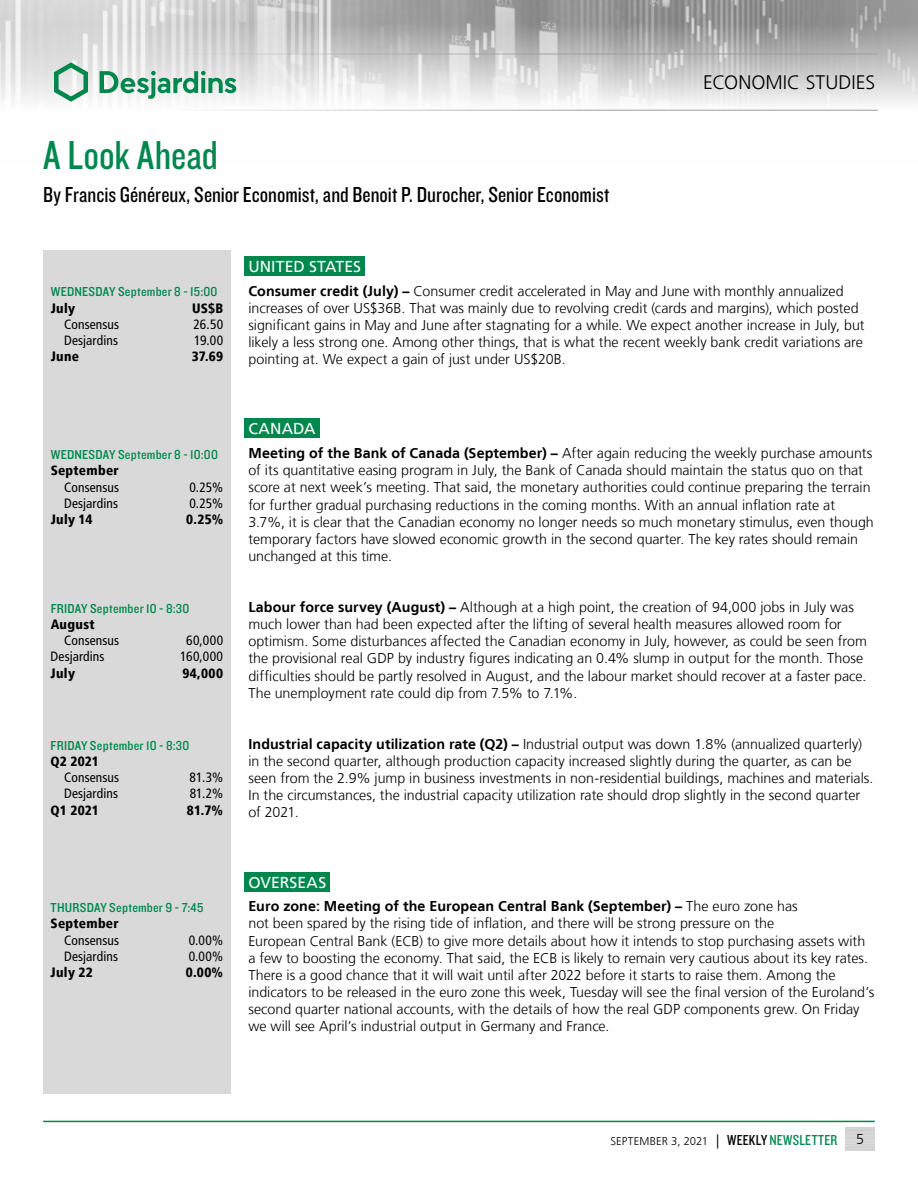
<style>
.page{position:relative;width:918px;height:1188px;background:#fff}
.page>*{position:absolute;margin:0;border:0;box-sizing:border-box;transform-origin:0 0}
.t1{font:42px "Knockout 29 Junior Ltweight";color:#00874e}
.t2{font:22.5px "Knockout 29 Junior Ltweight";color:#000}
.t3{font:300 19.5px "Frutiger LT";letter-spacing:.005em;color:#000}
.t4{font:15.75px "Frutiger LT";letter-spacing:.005em;color:#fff}
.t5{font:300 14.25px/17.1px "Frutiger LT";color:#000}
.t6{font:700 14.25px "Frutiger LT";letter-spacing:.005em;color:#000}
.t7{font:condensed 13.5px/16.2px "Frutiger LT";letter-spacing:.01em;color:#000}
.t8{font:13.5px "Knockout 30 Junior Welterwt";letter-spacing:.015em;color:#00874e}
.t9{font:900 condensed 13.5px/16.2px "Frutiger LT";letter-spacing:.02em;color:#000;text-align:right}
.t10{font:300 11.25px "Frutiger LT";color:#000}
.s1{font-weight:400}
.s2{font-weight:900}
.s3{font-weight:700}
.s4{font-weight:300}
.s5{font-size:14.25px}
.s6{font-family:"Knockout 29 Junior Ltweight";font-weight:400;font-size:15px}
.s7{font-family:"Knockout 29 Junior Ltweight";font-weight:400;font-size:15px;color:#00874e}
</style>
<div class="page">
<img style="left:0;top:0;width:918px;height:110px">
<hr style="left:0;top:54px;width:878px;height:1px;background:#9d9d9c">
<hr style="left:0;top:110px;width:878px;height:1px;background:#9d9d9c">
<svg style="left:54px;top:62px;width:34px;height:40px"></svg>
<svg style="left:100px;top:71px;width:136px;height:28px"></svg>
<hr style="left:43px;top:1121px;width:832px;height:1px;background:#00874e">
<div style="left:43px;top:250px;width:188px;height:844px;background:#d9d9d9"></div>
<div style="left:244px;top:256px;width:121px;height:20px;background:#00874e"></div>
<div style="left:244px;top:418px;width:76px;height:20px;background:#00874e"></div>
<div style="left:244px;top:872px;width:86px;height:20px;background:#00874e"></div>
<h1 class="t1" style="left:43px;top:128px;width:176px">A Look Ahead</h1>
<h3 class="t2" style="left:43px;top:180px;width:568px">By Francis Généreux, Senior Economist, and Benoit P. Durocher, Senior Economist</h3>
<h3 class="t3" style="left:703px;top:72px;width:174px">ECONOMIC STUDIES</h3>
<p class="t8" style="left:51px;top:283px;width:168px">WEDNESDAY September 8 - 15:00</p>
<p class="t9" style="left:51px;top:300px;width:26px">July</p>
<p class="t9" style="left:192px;top:300px;width:33px">US$B</p>
<p class="t7" style="left:64px;top:316px;width:57px">Consensus</p>
<p class="t7" style="left:193px;top:316px;width:31px">26.50</p>
<p class="t7" style="left:64px;top:332px;width:55px">Desjardins</p>
<p class="t7" style="left:194px;top:332px;width:31px">19.00</p>
<p class="t9" style="left:51px;top:348px;width:30px">June</p>
<p class="t9" style="left:192px;top:348px;width:33px">37.69</p>
<p class="t8" style="left:51px;top:446px;width:169px">WEDNESDAY September 8 - 10:00</p>
<p class="t9" style="left:51px;top:462px;width:70px">September<br><span class="s1">Consensus</span></p>
<p class="t7" style="left:189px;top:479px;width:35px">0.25%</p>
<p class="t7" style="left:64px;top:495px;width:55px">Desjardins</p>
<p class="t7" style="left:189px;top:495px;width:35px">0.25%</p>
<p class="t9" style="left:51px;top:511px;width:43px">July 14</p>
<p class="t9" style="left:186px;top:511px;width:39px">0.25%</p>
<p class="t8" style="left:51px;top:599px;width:140px">FRIDAY September 10 - 8:30</p>
<p class="t9" style="left:51px;top:616px;width:45px">August</p>
<p class="t7" style="left:64px;top:633px;width:57px">Consensus</p>
<p class="t7" style="left:186px;top:633px;width:38px">60,000</p>
<p class="t7" style="left:51px;top:649px;width:55px">Desjardins</p>
<p class="t7" style="left:180px;top:649px;width:44px">160,000</p>
<p class="t9" style="left:51px;top:665px;width:26px">July</p>
<p class="t9" style="left:182px;top:665px;width:42px">94,000</p>
<p class="t8" style="left:51px;top:736px;width:140px">FRIDAY September 10 - 8:30</p>
<p class="t7" style="left:64px;top:753px;width:57px;text-indent:-14px"><span class="s2">Q2 2021<br></span>Consensus</p>
<p class="t7" style="left:190px;top:769px;width:35px">81.3%</p>
<p class="t7" style="left:64px;top:786px;width:55px">Desjardins</p>
<p class="t7" style="left:190px;top:786px;width:35px">81.2%</p>
<h5 class="t9" style="left:51px;top:802px;width:50px">Q1 2021</h5>
<h5 class="t9" style="left:187px;top:802px;width:38px">81.7%</h5>
<p class="t8" style="left:51px;top:899px;width:154px">THURSDAY September 9 - 7:45</p>
<p class="t9" style="left:51px;top:916px;width:70px">September<br><span class="s1">Consensus</span></p>
<p class="t7" style="left:189px;top:932px;width:36px">0.00%</p>
<p class="t7" style="left:64px;top:948px;width:55px">Desjardins</p>
<p class="t7" style="left:189px;top:948px;width:36px">0.00%</p>
<p class="t9" style="left:51px;top:964px;width:44px">July 22</p>
<p class="t9" style="left:186px;top:964px;width:39px">0.00%</p>
<p class="t4" style="left:248px;top:257px;width:114px">UNITED STATES</p>
<p class="t5" style="left:248px;top:282px;width:612px"><span class="s3">Consumer credit (July) –</span> Consumer credit accelerated in May and June with monthly annualized increases of over US$36B. That was mainly due to revolving credit (cards and margins), which posted</p>
<p class="t5" style="left:248px;top:317px;width:618px">significant gains in May and June after stagnating for a while. We expect another increase in July, but</p>
<p class="t5" style="left:248px;top:334px;width:616px">likely a less strong one. Among other things, that is what the recent weekly bank credit variations are pointing at. We expect a gain of just under US$20B.</p>
<p class="t4" style="left:248px;top:420px;width:69px">CANADA</p>
<p class="t5" style="left:248px;top:445px;width:626px"><span class="s3">Meeting of the Bank of Canada (September) –</span> After again reducing the weekly purchase amounts of its quantitative easing program in July, the Bank of Canada should maintain the status quo on that score at next week’s meeting. That said, the monetary authorities could continue preparing the terrain</p>
<p class="t5" style="left:248px;top:496px;width:588px">for further gradual purchasing reductions in the coming months. With an annual inflation rate at</p>
<p class="t5" style="left:248px;top:513px;width:627px">3.7%, it is clear that the Canadian economy no longer needs so much monetary stimulus, even though temporary factors have slowed economic growth in the second quarter. The key rates should remain unchanged at this time.</p>
<p class="t5" style="left:248px;top:599px;width:620px"><span class="s3">Labour force survey (August) –</span> Although at a high point, the creation of 94,000 jobs in July was much lower than had been expected after the lifting of several health measures allowed room for optimism. Some disturbances affected the Canadian economy in July, however, as could be seen from</p>
<p class="t5" style="left:248px;top:650px;width:619px">the provisional real GDP by industry figures indicating an 0.4% slump in output for the month. Those difficulties should be partly resolved in August, and the labour market should recover at a faster pace.</p>
<p class="t5" style="left:248px;top:684px;width:330px">The unemployment rate could dip from 7.5% to 7.1%.</p>
<p class="t5" style="left:248px;top:736px;width:627px"><span class="s3">Industrial capacity utilization rate (Q2) –</span> Industrial output was down 1.8% (annualized quarterly) in the second quarter, although production capacity increased slightly during the quarter, as can be seen from the 2.9% jump in business investments in non-residential buildings, machines and materials.<br>In the circumstances, the industrial capacity utilization rate should drop slightly in the second quarter of 2021.</p>
<p class="t4" style="left:248px;top:873px;width:79px">OVERSEAS</p>
<h5 class="t6" style="left:248px;top:898px;width:551px">Euro zone: Meeting of the European Central Bank (September) – <span class="s4">The euro zone has</span></h5>
<p class="t5" style="left:248px;top:915px;width:527px">not been spared by the rising tide of inflation, and there will be strong pressure on the</p>
<p class="t5" style="left:248px;top:932px;width:621px">European Central Bank (ECB) to give more details about how it intends to stop purchasing assets with a few to boosting the economy. That said, the ECB is likely to remain very cautious about its key rates.<br>There is a good chance that it will wait until after 2022 before it starts to raise them. Among the</p>
<p class="t5" style="left:248px;top:984px;width:628px">indicators to be released in the euro zone this week, Tuesday will see the final version of the Euroland’s</p>
<p class="t5" style="left:248px;top:1001px;width:613px">second quarter national accounts, with the details of how the real GDP components grew. On Friday we will see April’s industrial output in Germany and France.</p>
<p class="t10" style="left:611px;top:1135px;width:228px">SEPTEMBER 3, 2021 <span class="s5">|</span> <span class="s6">WEEKLY</span> <span class="s7">NEWSLETTER</span></p>
<p class="t5" style="left:856px;top:1131px;width:9px">5</p>
</div>
